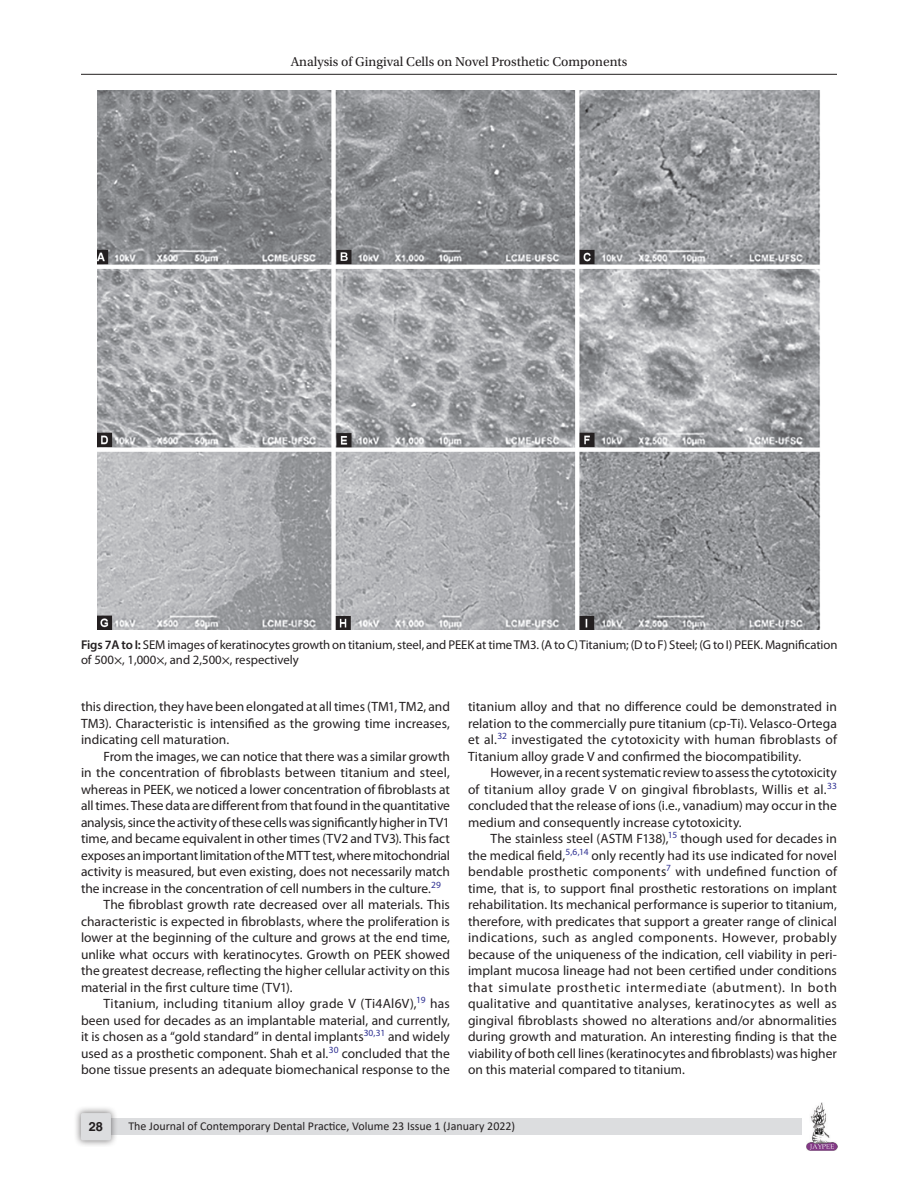
<style>
.page{position:relative;width:918px;height:1188px;background:#fff}
.page>*{position:absolute;margin:0;border:0;box-sizing:border-box;transform-origin:0 0}
.Para-Indent{font:13.5px/16.5px "Myriad Pro";color:#231f20;text-align:justify}
.t1{font:13.5px "Utopia Std";color:#231f20}
.FigCaption{font:12.75px/15.3px "Myriad Pro";letter-spacing:-.005em;color:#231f20}
.t2{font:700 12.75px "Helvetica LT Std";color:#231f20}
.t3{font:12px "Calibri";color:#231f20}
.s1{font-weight:600}
.s2{font-family:"STIX General"}
</style>
<div class="page">
<hr style="left:81px;top:74px;width:756px;height:1px;background:#231f20">
<img style="left:807px;top:1103px;width:30px;height:48px">
<div style="left:96px;top:1119px;width:706px;height:16px;background:#dcdddf"></div>
<div style="left:73px;top:1106px;width:45px;height:41px;background:#231f20;opacity:.61"></div>
<div style="left:81px;top:1113px;width:30px;height:27px;background:#dcdddf;border-radius:2px"></div>
<img style="left:97px;top:90px;width:724px;height:540px">
<p class="t1" style="left:291px;top:55px;width:338px">Analysis of Gingival Cells on Novel Prosthetic Components</p>
<p class="FigCaption" style="left:81px;top:636px;width:758px"><span class="s1">Figs 7A to I:</span> SEM images of keratinocytes growth on titanium, steel, and PEEK at time TM3. (A to C) Titanium; (D to F) Steel; (G to I) PEEK. Magnification of 500<span class="s2">×</span>, 1,000<span class="s2">×</span>, and 2,500<span class="s2">×</span>, respectively</p>
<p class="Para-Indent" style="left:81px;top:698px;width:371px">this direction, they have been elongated at all times (TM1, TM2, and TM3). Characteristic is intensified as the growing time increases, indicating cell maturation.</p>
<p class="Para-Indent" style="left:81px;top:748px;width:371px;text-indent:22px">From the images, we can notice that there was a similar growth in the concentration of fibroblasts between titanium and steel, whereas in PEEK, we noticed a lower concentration of fibroblasts at all times. These data are different from that found in the quantitative analysis, since the activity of these cells was significantly higher in TV1 time, and became equivalent in other times (TV2 and TV3). This fact exposes an important limitation of the MTT test, where mitochondrial activity is measured, but even existing, does not necessarily match the increase in the concentration of cell numbers in the culture.<sup>29</sup></p>
<p class="Para-Indent" style="left:81px;top:896px;width:371px;text-indent:22px">The fibroblast growth rate decreased over all materials. This characteristic is expected in fibroblasts, where the proliferation is lower at the beginning of the culture and grows at the end time, unlike what occurs with keratinocytes. Growth on PEEK showed the greatest decrease, reflecting the higher cellular activity on this material in the first culture time (TV1).</p>
<p class="Para-Indent" style="left:81px;top:995px;width:371px;text-indent:22px">Titanium, including titanium alloy grade V (Ti4Al6V),<sup>19</sup> has been used for decades as an implantable material, and currently, it is chosen as a “gold standard” in dental implants<sup>30,31</sup> and widely used as a prosthetic component. Shah et al.<sup>30</sup> concluded that the bone tissue presents an adequate biomechanical response to the</p>
<p class="Para-Indent" style="left:468px;top:698px;width:371px">titanium alloy and that no difference could be demonstrated in relation to the commercially pure titanium (cp-Ti). Velasco-Ortega et al.<sup>32</sup> investigated the cytotoxicity with human fibroblasts of Titanium alloy grade V and confirmed the biocompatibility.</p>
<p class="Para-Indent" style="left:468px;top:764px;width:371px;text-indent:22px">However, in a recent systematic review to assess the cytotoxicity of titanium alloy grade V on gingival fibroblasts, Willis et al.<sup>33 </sup>concluded that the release of ions (i.e., vanadium) may occur in the medium and consequently increase cytotoxicity.</p>
<p class="Para-Indent" style="left:468px;top:830px;width:371px;text-indent:22px">The stainless steel (ASTM F138),<sup>15</sup> though used for decades in the medical field,<sup>5,6,14</sup> only recently had its use indicated for novel bendable prosthetic components<sup>7</sup> with undefined function of time, that is, to support final prosthetic restorations on implant rehabilitation. Its mechanical performance is superior to titanium, therefore, with predicates that support a greater range of clinical indications, such as angled components. However, probably because of the uniqueness of the indication, cell viability in peri&shy;implant mucosa lineage had not been certified under conditions that simulate prosthetic intermediate (abutment). In both qualitative and quantitative analyses, keratinocytes as well as gingival fibroblasts showed no alterations and/or abnormalities during growth and maturation. An interesting finding is that the viability of both cell lines (keratinocytes and fibroblasts) was higher on this material compared to titanium.</p>
<p class="t2" style="left:89px;top:1119px;width:16px">28</p>
<p class="t3" style="left:128px;top:1117px;width:388px">The Journal of Contemporary Dental Practice, Volume 23 Issue 1 (January 2022)</p>
</div>
